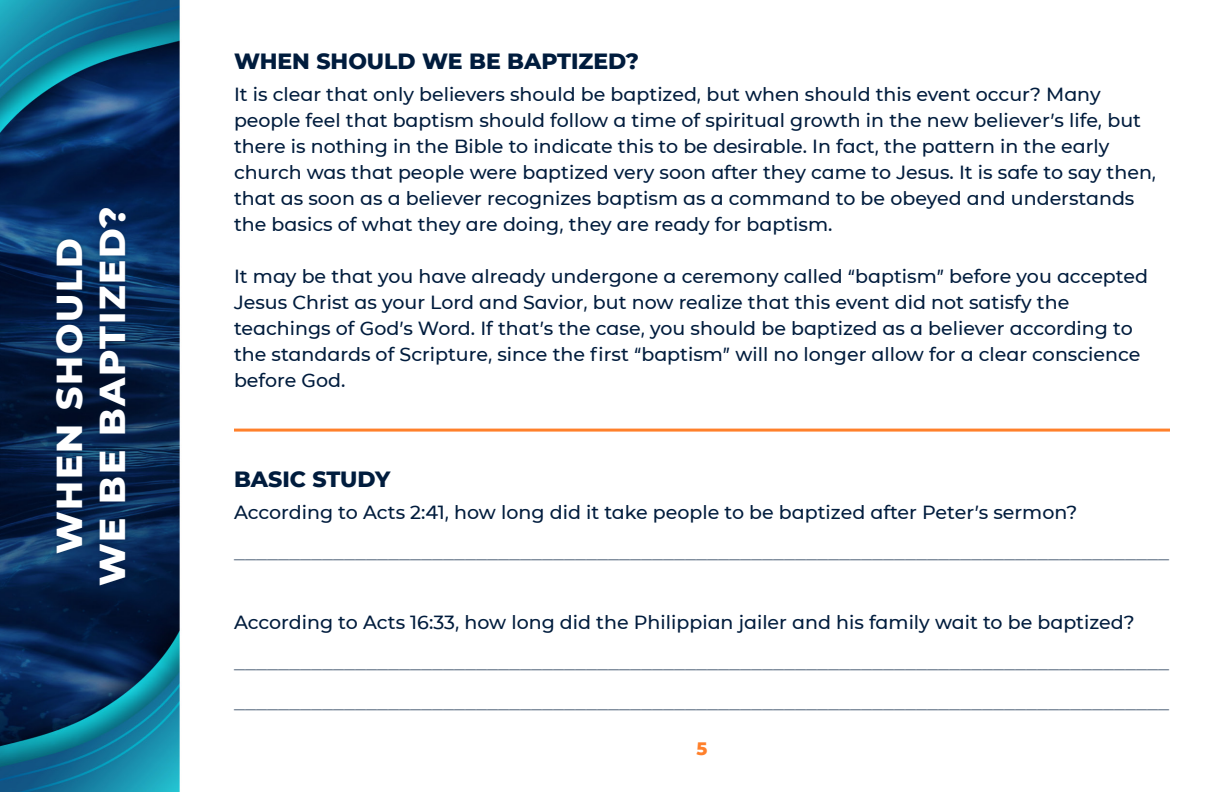
<style>
.page{position:relative;width:1224px;height:792px;background:#fff}
.page>*{position:absolute;margin:0;border:0;box-sizing:border-box;transform-origin:0 0}
.t1{font:800 36px/43.2px "CMG Sans";letter-spacing:.05em;color:#fff;text-align:center}
.t2{font:500 22px/40px "CMG Sans";color:#808e9e}
.t3{font:800 22px "CMG Sans";color:#001c3d}
.t4{font:500 19px/26px "CMG Sans";color:#001c3d}
.t5{font:800 18px "CMG Sans";color:#ff802b}
</style>
<div class="page">
<img style="left:0;top:0;width:1170px;height:792px">
<hr style="left:234px;top:429px;width:936px;height:3px;background:#ff802b">
<div style="left:52px;top:203px;width:78px;height:387px;background:#001c3d;opacity:.5"></div>
<h1 class="t1" style="left:46px;top:586px;width:381px;rotate:-90deg">WHEN SHOULD<br>WE BE BAPTIZED?</h1>
<p class="t3" style="left:234px;top:45px;width:406px">WHEN SHOULD WE BE BAPTIZED?</p>
<p class="t4" style="left:234px;top:81px;width:924px">It is clear that only believers should be baptized, but when should this event occur? Many people feel that baptism should follow a time of spiritual growth in the new believer’s life, but there is nothing in the Bible to indicate this to be desirable. In fact, the pattern in the early church was that people were baptized very soon after they came to Jesus. It is safe to say then, that as soon as a believer recognizes baptism as a command to be obeyed and understands the basics of what they are doing, they are ready for baptism.</p>
<p class="t4" style="left:234px;top:263px;width:916px">It may be that you have already undergone a ceremony called “baptism” before you accepted Jesus Christ as your Lord and Savior, but now realize that this event did not satisfy the teachings of God’s Word. If that’s the case, you should be baptized as a believer according to the standards of Scripture, since the first “baptism” will no longer allow for a clear conscience before God.</p>
<p class="t3" style="left:234px;top:463px;width:158px">BASIC STUDY</p>
<p class="t4" style="left:234px;top:499px;width:845px">According to Acts 2:41, how long did it take people to be baptized after Peter’s sermon?</p>
<p class="t2" style="left:234px;top:531px;width:936px">_____________________________________________________________________________________</p>
<p class="t4" style="left:234px;top:609px;width:902px">According to Acts 16:33, how long did the Philippian jailer and his family wait to be baptized?</p>
<p class="t2" style="left:234px;top:641px;width:936px">_____________________________________________________________________________________ _____________________________________________________________________________________</p>
<p class="t5" style="left:697px;top:736px;width:12px">5</p>
</div>
